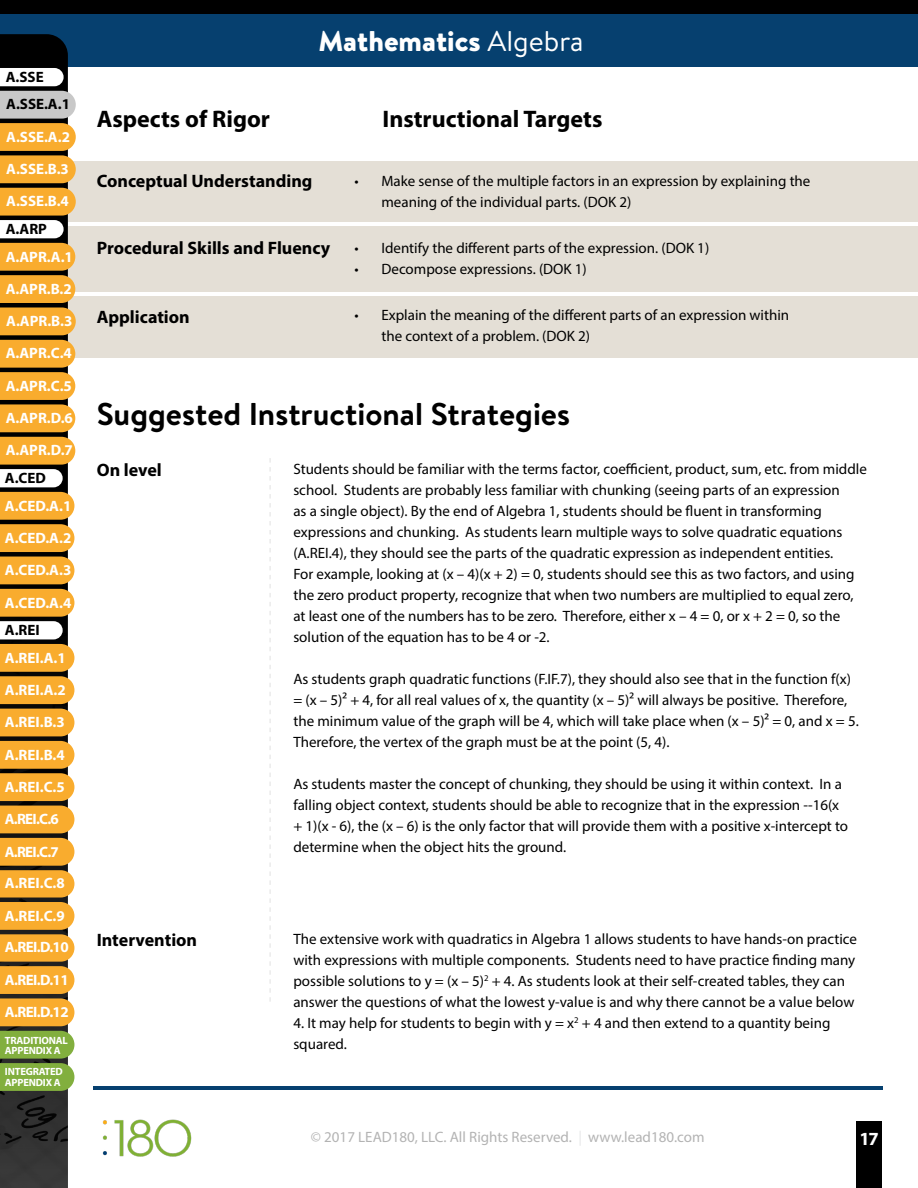
<style>
.page{position:relative;width:918px;height:1188px;background:#fff}
.page>*{position:absolute;margin:0;border:0;box-sizing:border-box;transform-origin:0 0}
.t1{font:700 31.5px "Brandon Text";color:#000}
.t2{font:900 28.5px "Brandon Text";color:#fff}
.t3{font:700 24px "Myriad Pro";color:#000}
.t4{font:700 18.6px "Myriad Pro";color:#fff}
.t5{font:700 18px "Myriad Pro";color:#000}
.t6{font:15px/21px "Myriad Pro";color:#000}
.t7{font:700 15px/32.2px "Myriad Pro";color:#fff}
.t8{font:15px "Myriad Pro";color:#b3b3b3}
.t9{font:700 15px "Myriad Pro";color:#000}
.t10{font:700 15px/32.2px "Myriad Pro";letter-spacing:-.04em;color:#fff}
.t11{font:700 10.5px/10.5px "Myriad Pro";letter-spacing:-.02em;color:#fff}
.s1{font-weight:400}
.s2{color:#e6e7e8}
</style>
<div class="page">
<div style="left:68px;top:161px;width:850px;height:61px;background:#e4dfd6"></div>
<div style="left:54px;top:296px;width:864px;height:62px;background:#e4dfd6"></div>
<svg style="left:270px;top:458px;width:1px;height:544px"></svg>
<div style="left:68px;top:226px;width:850px;height:66px;background:#e4dfd6"></div>
<div style="left:0;top:13px;width:918px;height:54px;background:#06406f"></div>
<div style="left:0;top:0;width:918px;height:13px;background:#000"></div>
<svg style="left:0;top:34px;width:68px;height:34px;background:#000305"></svg>
<img style="left:0;top:1091px;width:68px;height:97px">
<div style="left:857px;top:1121px;width:25px;height:67px;background:#000"></div>
<hr style="left:94px;top:1086px;width:789px;height:4px;background:#06406f">
<img style="left:102px;top:1119px;width:90px;height:38px">
<svg style="left:0;top:68px;width:76px;height:1023px;background:#cf9b3c"></svg>
<p class="t9" style="left:6px;top:67px;width:39px">A.SSE</p>
<p class="t9" style="left:6px;top:95px;width:65px">A.SSE.A.1</p>
<p class="t7" style="left:6px;top:120px;width:65px">A.SSE.A.2</p>
<p class="t7" style="left:6px;top:152px;width:64px">A.SSE.B.3<br>A.SSE.B.4</p>
<p class="t9" style="left:6px;top:219px;width:43px">A.ARP</p>
<p class="t7" style="left:6px;top:240px;width:69px;text-align:justify">A.APR.A.1<br>A.APR.B.2<br>A.APR.B.3<br>A.APR.C.4<br>A.APR.C.5</p>
<p class="t7" style="left:6px;top:401px;width:69px">A.APR.D.6</p>
<p class="t7" style="left:6px;top:434px;width:69px">A.APR.D.7</p>
<p class="t9" style="left:5px;top:468px;width:43px">A.CED</p>
<p class="t7" style="left:5px;top:489px;width:68px;text-align:justify">A.CED.A.1<br>A.CED.A.2<br>A.CED.A.3<br>A.CED.A.4</p>
<p class="t9" style="left:5px;top:620px;width:36px">A.REI</p>
<p class="t7" style="left:5px;top:641px;width:62px">A.REI.A.1<br>A.REI.A.2<br>A.REI.B.3<br>A.REI.B.4<br>A.REI.C.5<br>A.REI.C.6<br>A.REI.C.7</p>
<p class="t7" style="left:5px;top:867px;width:61px">A.REI.C.8<br>A.REI.C.9</p>
<p class="t10" style="left:5px;top:931px;width:65px">A.REI.D.10<br>A.REI.D.11</p>
<p class="t7" style="left:5px;top:995px;width:65px">A.REI.D.12</p>
<p class="t11" style="left:5px;top:1035px;width:64px">TRADITIONAL<br>APPENDIX A</p>
<p class="t11" style="left:5px;top:1066px;width:59px">INTEGRATED<br>APPENDIX A</p>
<h2 class="t2" style="left:319px;top:21px;width:267px">Mathematics <span class="s1">Algebra</span></h2>
<h3 class="t3" style="left:97px;top:103px;width:175px">Aspects of Rigor</h3>
<h3 class="t3" style="left:382px;top:103px;width:222px">Instructional Targets</h3>
<p class="t5" style="left:97px;top:169px;width:217px">Conceptual Understanding</p>
<p class="t6" style="left:381px;top:170px;width:431px;text-indent:-27px">• Make sense of the multiple factors in an expression by explaining the meaning of the individual parts. (DOK 2)</p>
<p class="t5" style="left:97px;top:236px;width:235px">Procedural Skills and Fluency</p>
<p class="t6" style="left:354px;top:237px;width:356px">• Identify the different parts of the expression. (DOK 1)</p>
<p class="t6" style="left:354px;top:258px;width:234px">• Decompose expressions. (DOK 1)</p>
<p class="t5" style="left:97px;top:305px;width:95px">Application</p>
<p class="t6" style="left:381px;top:305px;width:409px;text-indent:-27px">• Explain the meaning of the different parts of an expression within the context of a problem. (DOK 2)</p>
<h1 class="t1" style="left:97px;top:393px;width:475px">Suggested Instructional Strategies</h1>
<p class="t5" style="left:97px;top:458px;width:67px">On level</p>
<p class="t6" style="left:293px;top:458px;width:575px">Students should be familiar with the terms factor, coefficient, product, sum, etc. from middle school. Students are probably less familiar with chunking (seeing parts of an expression<br>as a single object). By the end of Algebra 1, students should be fluent in transforming expressions and chunking. As students learn multiple ways to solve quadratic equations (A.REI.4), they should see the parts of the quadratic expression as independent entities.<br>For example, looking at (x – 4)(x + 2) = 0, students should see this as two factors, and using the zero product property, recognize that when two numbers are multiplied to equal zero, at least one of the numbers has to be zero. Therefore, either x – 4 = 0, or x + 2 = 0, so the solution of the equation has to be 4 or -2.</p>
<p class="t6" style="left:293px;top:668px;width:567px">As students graph quadratic functions (F.IF.7), they should also see that in the function f(x) = (x – 5)2 + 4, for all real values of x, the quantity (x – 5)2 will always be positive. Therefore, the minimum value of the graph will be 4, which will take place when (x – 5)2 = 0, and x = 5.<br>Therefore, the vertex of the graph must be at the point (5, 4).</p>
<p class="t6" style="left:293px;top:773px;width:556px">As students master the concept of chunking, they should be using it within context. In a falling object context, students should be able to recognize that in the expression --16(x + 1)(x - 6), the (x – 6) is the only factor that will provide them with a positive x-intercept to determine when the object hits the ground.</p>
<p class="t5" style="left:97px;top:929px;width:102px">Intervention</p>
<p class="t6" style="left:293px;top:928px;width:565px">The extensive work with quadratics in Algebra 1 allows students to have hands-on practice with expressions with multiple components. Students need to have practice finding many possible solutions to y = (x – 5)<sup>2</sup> + 4. As students look at their self-created tables, they can answer the questions of what the lowest y-value is and why there cannot be a value below</p>
<p class="t6" style="left:293px;top:1012px;width:539px">4. It may help for students to begin with y = x<sup>2</sup> + 4 and then extend to a quantity being squared.</p>
<p class="t8" style="left:311px;top:1128px;width:395px">© 2017 LEAD180, LLC. All Rights Reserved. <span class="s2">|</span> www.lead180.com</p>
<p class="t4" style="left:860px;top:1126px;width:21px">17</p>
</div>
